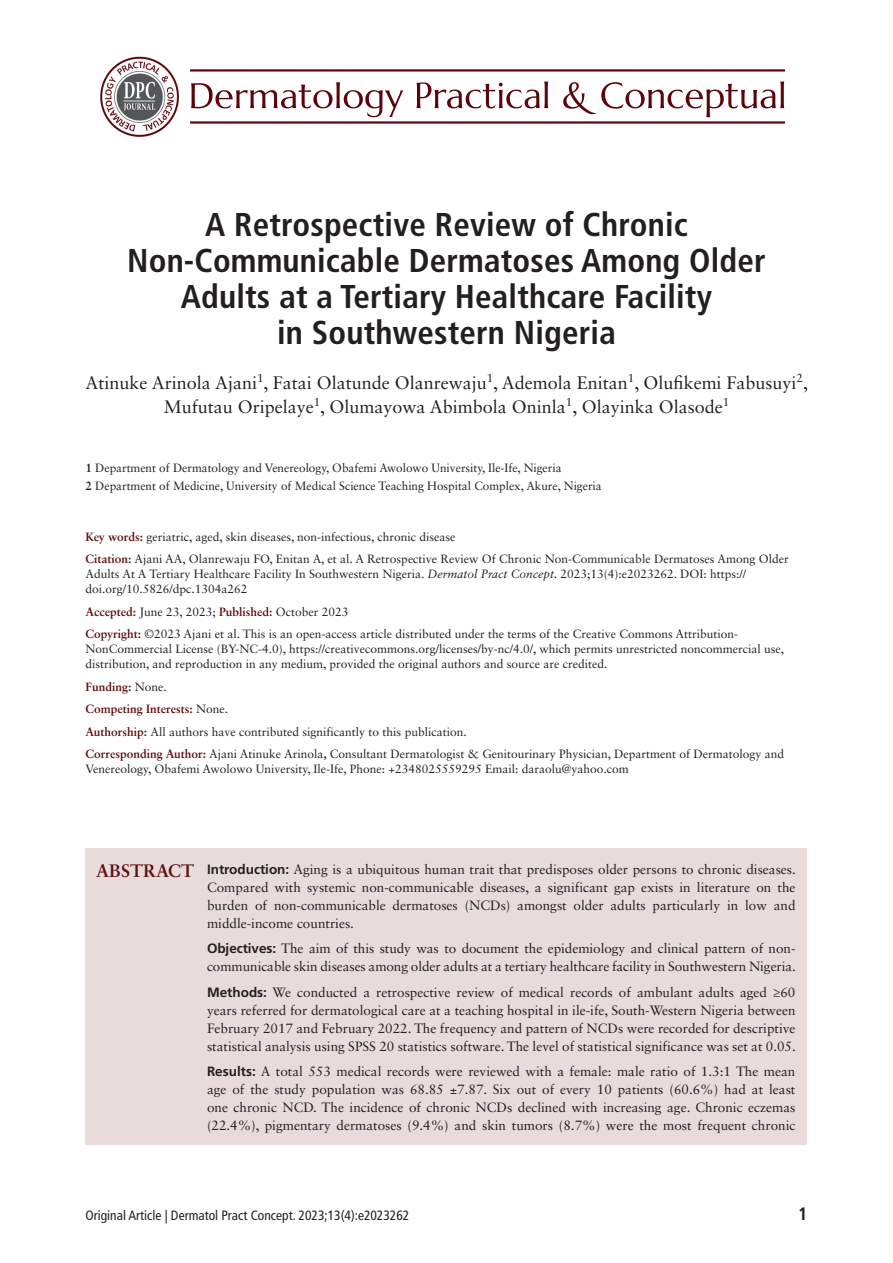
<style>
.page{position:relative;width:893px;height:1263px;background:#fff}
.page>*{position:absolute;margin:0;border:0;box-sizing:border-box;transform-origin:0 0}
.t1{font:700 condensed 33px/36px "Frutiger LT Std";letter-spacing:.005em;color:#231f20;text-align:center}
.t2{font:18px/24px "Sabon LT Std";color:#231f20;text-align:center}
.t3{font:700 18px "Sabon LT Std";color:#5f0f0f}
.t4{font:700 condensed 18px "Frutiger LT Std";color:#231f20}
.t5{font:13.5px/18px "Sabon LT Std";letter-spacing:-.005em;color:#231f20;text-align:justify}
.t6{font:condensed 13.5px "Frutiger LT Std";color:#231f20}
.t7{font:12px/22.5px "Sabon LT Std";color:#231f20}
.s1{font-weight:700}
.s2{font-weight:700;color:#5f0f0f}
.s3{font-style:italic}
.s4{font-family:"Frutiger LT Std";font-weight:700}
</style>
<div class="page">
<img style="left:100px;top:56px;width:686px;height:81px">
<img style="left:544px;top:82px;width:240px;height:32px">
<div style="left:86px;top:848px;width:721px;height:297px;background:#e7dbdb"></div>
<h1 class="t1" style="left:127px;top:207px;width:640px">A Retrospective Review of Chronic Non-Communicable Dermatoses Among Older Adults at a Tertiary Healthcare Facility<br>in Southwestern Nigeria</h1>
<h2 class="t2" style="left:86px;top:371px;width:724px">Atinuke Arinola Ajani<sup>1</sup>, Fatai Olatunde Olanrewaju<sup>1</sup>, Ademola Enitan<sup>1</sup>, Olufikemi Fabusuyi<sup>2</sup>,<br>Mufutau Oripelaye<sup>1</sup>, Olumayowa Abimbola Oninla<sup>1</sup>, Olayinka Olasode<sup>1</sup></h2>
<p class="t7" style="left:86px;top:458px;width:518px;line-height:18px"><span class="s1">1</span> Department of Dermatology and Venereology, Obafemi Awolowo University, Ile-Ife, Nigeria<br><span class="s1">2</span> Department of Medicine, University of Medical Science Teaching Hospital Complex, Akure, Nigeria</p>
<p class="t7" style="left:86px;top:525px;width:705px"><span class="s2">Key words:</span> geriatric, aged, skin diseases, non-infectious, chronic disease<br><span class="s2">Citation:</span> Ajani AA, Olanrewaju FO, Enitan A, et al. A Retrospective Review Of Chronic Non-Communicable Dermatoses Among Older</p>
<p class="t7" style="left:86px;top:566px;width:662px;line-height:15px">Adults At A Tertiary Healthcare Facility In Southwestern Nigeria. <span class="s3">Dermatol Pract Concept.</span> 2023;13(4):e2023262. DOI: https:// doi.org/10.5826/dpc.1304a262</p>
<p class="t7" style="left:86px;top:600px;width:654px"><span class="s2">Accepted:</span> June 23, 2023; <span class="s2">Published:</span> October 2023<br><span class="s2">Copyright:</span> ©2023 Ajani et al. This is an open-access article distributed under the terms of the Creative Commons Attribution-</p>
<p class="t7" style="left:86px;top:641px;width:700px;line-height:15px">NonCommercial License (BY-NC-4.0), https://creativecommons.org/licenses/by-nc/4.0/, which permits unrestricted noncommercial use, distribution, and reproduction in any medium, provided the original authors and source are credited.</p>
<p class="t7" style="left:86px;top:675px;width:700px"><span class="s2">Funding:</span> None.<br><span class="s2">Competing Interests:</span> None.<br><span class="s2">Authorship:</span> All authors have contributed significantly to this publication.<br><span class="s2">Corresponding Author:</span> Ajani Atinuke Arinola<span class="s1">,</span> Consultant Dermatologist &amp; Genitourinary Physician, Department of Dermatology and</p>
<p class="t7" style="left:86px;top:758px;width:545px">Venereology, Obafemi Awolowo University, Ile-Ife, Phone: +2348025559295 Email: daraolu@yahoo.com</p>
<h2 class="t3" style="left:96px;top:860px;width:100px">ABSTRACT</h2>
<p class="t5" style="left:207px;top:860px;width:590px"><span class="s4">Introduction:</span> Aging is a ubiquitous human trait that predisposes older persons to chronic diseases.<br>Compared with systemic non-communicable diseases, a significant gap exists in literature on the burden of non-communicable dermatoses (NCDs) amongst older adults particularly in low and middle-income countries.</p>
<p class="t5" style="left:207px;top:939px;width:590px"><span class="s4">Objectives:</span> The aim of this study was to document the epidemiology and clinical pattern of non&shy;communicable skin diseases among older adults at a tertiary healthcare facility in Southwestern Nigeria.</p>
<p class="t5" style="left:207px;top:983px;width:590px"><span class="s4">Methods:</span> We conducted a retrospective review of medical records of ambulant adults aged ≥60 years referred for dermatological care at a teaching hospital in ile-ife, South-Western Nigeria between February 2017 and February 2022. The frequency and pattern of NCDs were recorded for descriptive statistical analysis using SPSS 20 statistics software. The level of statistical significance was set at 0.05.</p>
<p class="t5" style="left:207px;top:1062px;width:590px"><span class="s4">Results:</span> A total 553 medical records were reviewed with a female: male ratio of 1.3:1 The mean age of the study population was 68.85 ±7.87. Six out of every 10 patients (60.6%) had at least one chronic NCD. The incidence of chronic NCDs declined with increasing age. Chronic eczemas (22.4%), pigmentary dermatoses (9.4%) and skin tumors (8.7%) were the most frequent chronic</p>
<p class="t6" style="left:86px;top:1208px;width:325px">Original Article | Dermatol Pract Concept. 2023;13(4):e2023262</p>
<h2 class="t4" style="left:798px;top:1203px;width:11px">1</h2>
</div>
